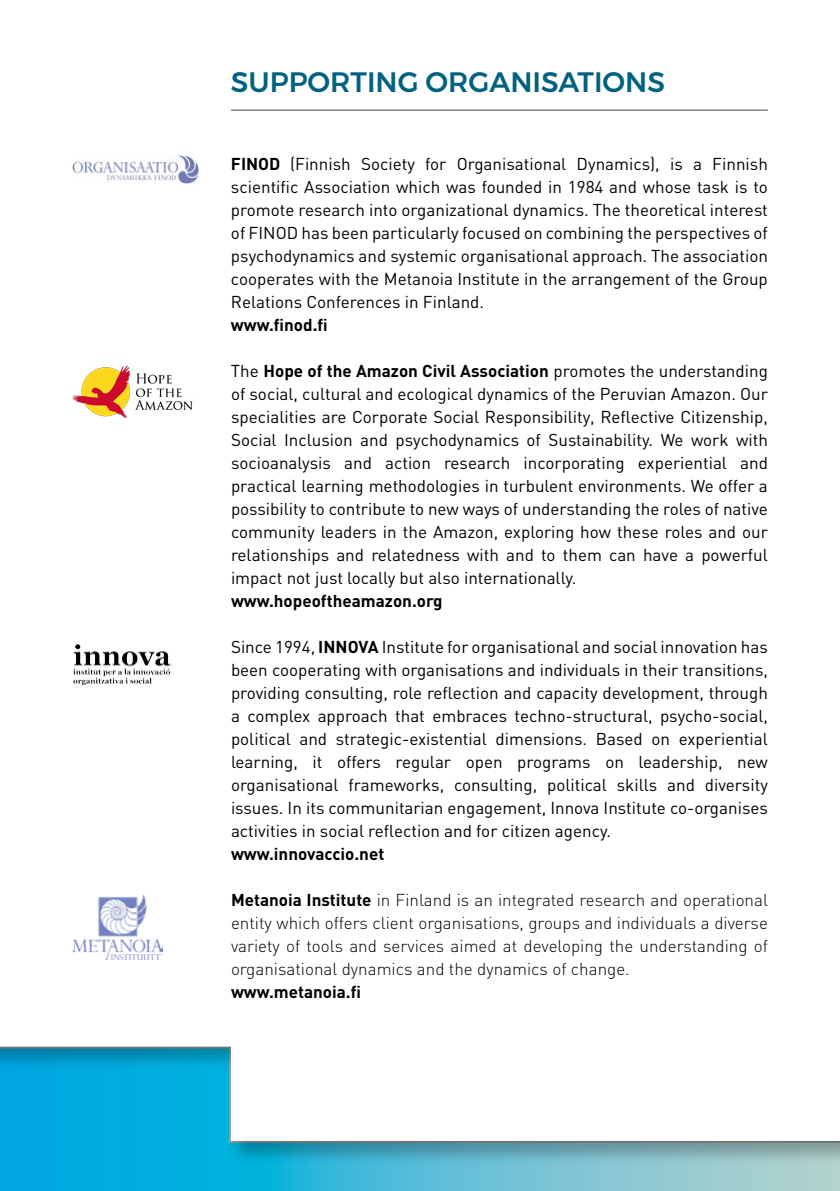
<style>
.page{position:relative;width:840px;height:1191px;background:#fff}
.page>*{position:absolute;margin:0;border:0;box-sizing:border-box;transform-origin:0 0}
.t1{font:500 28px "Montserrat";color:#006181}
.t2{font:17px/23px "DIN";color:#000;text-align:justify}
.t3{font:300 17px/23px "DIN";color:#000;text-align:justify}
.t4{font:700 17px "DIN";color:#000}
.s1{font-weight:700}
</style>
<div class="page">
<hr style="left:231px;top:110px;width:536px;height:1px;background:#4d4b45">
<img style="left:72px;top:365px;width:121px;height:54px">
<img style="left:73px;top:644px;width:98px;height:42px">
<img style="left:72px;top:895px;width:90px;height:64px">
<div style="left:0;top:1032px;width:839px;height:159px;background:#000;opacity:.26"></div>
<img style="left:72px;top:156px;width:126px;height:28px">
<h1 class="t1" style="left:231px;top:60px;width:435px">SUPPORTING ORGANISATIONS</h1>
<p class="t2" style="left:231px;top:152px;width:538px"><span class="s1">FINOD</span> (Finnish Society for Organisational Dynamics), is a Finnish scientific Association which was founded in 1984 and whose task is to promote research into organizational dynamics. The theoretical interest of FINOD has been particularly focused on combining the perspectives of psychodynamics and systemic organisational approach. The association cooperates with the Metanoia Institute in the arrangement of the Group Relations Conferences in Finland.</p>
<p class="t4" style="left:231px;top:314px;width:98px">www.finod.fi</p>
<p class="t2" style="left:231px;top:359px;width:538px">The <span class="s1">Hope of the Amazon Civil Association</span> promotes the understanding of social, cultural and ecological dynamics of the Peruvian Amazon. Our specialities are Corporate Social Responsibility, Reflective Citizenship, Social Inclusion and psychodynamics of Sustainability. We work with socioanalysis and action research incorporating experiential and practical learning methodologies in turbulent environments. We offer a possibility to contribute to new ways of understanding the roles of native community leaders in the Amazon, exploring how these roles and our relationships and relatedness with and to them can have a powerful impact not just locally but also internationally.</p>
<p class="t4" style="left:231px;top:590px;width:213px">www.hopeoftheamazon.org</p>
<p class="t2" style="left:231px;top:635px;width:538px">Since 1994, <span class="s1">INNOVA</span> Institute for organisational and social innovation has been cooperating with organisations and individuals in their transitions, providing consulting, role reflection and capacity development, through a complex approach that embraces techno-structural, psycho-social, political and strategic-existential dimensions. Based on experiential learning, it offers regular open programs on leadership, new organisational frameworks, consulting, political skills and diversity issues. In its communitarian engagement, Innova Institute co-organises activities in social reflection and for citizen agency.</p>
<p class="t4" style="left:231px;top:843px;width:155px">www.innovaccio.net</p>
<p class="t3" style="left:231px;top:888px;width:538px"><span class="s1">Metanoia Institute</span> in Finland is an integrated research and operational entity which offers client organisations, groups and individuals a diverse variety of tools and services aimed at developing the understanding of organisational dynamics and the dynamics of change.</p>
<p class="t4" style="left:231px;top:981px;width:131px">www.metanoia.fi</p>
</div>
